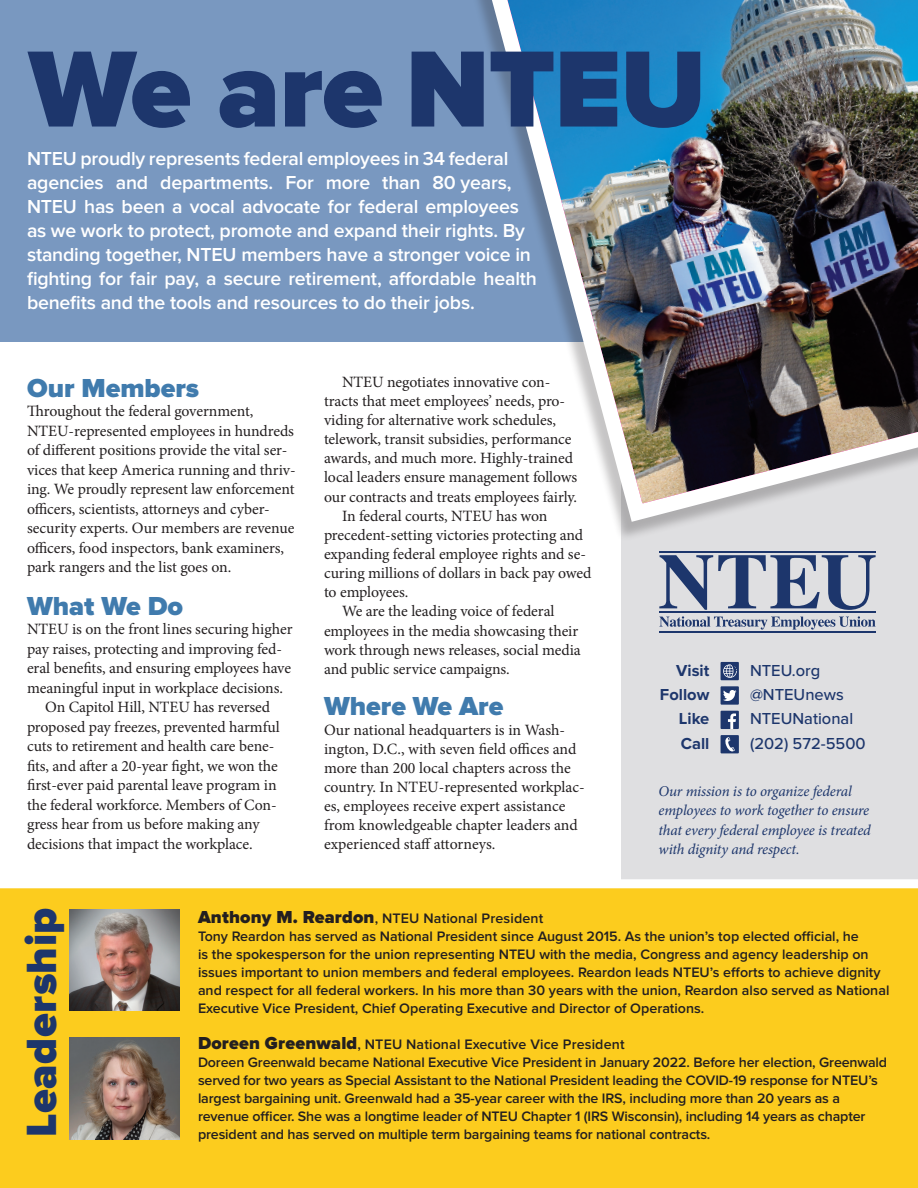
<style>
.page{position:relative;width:918px;height:1188px;background:#fff}
.page>*{position:absolute;margin:0;border:0;box-sizing:border-box;transform-origin:0 0}
.t1{font:900 112.35px "Proxima Nova";letter-spacing:-.01em;color:#1d366c}
.t2{font:900 43.8px "Proxima Nova";letter-spacing:.01em;color:#1d366c}
.t3{font:900 27px "Proxima Nova";color:#407bad}
.Opening_Para{font:600 19.5px/24px "Proxima Nova";letter-spacing:-.01em;color:#fff}
.t4{font:500 16.5px "Proxima Nova";color:#1d366c}
.t5{font:700 16.5px "Proxima Nova";color:#1d366c}
.t6{font:15.75px/19.2px "Minion Pro";letter-spacing:-.005em;color:#231f20}
.t7{font:italic 15px/19.5px "Minion Pro";letter-spacing:-.015em;color:#1d366c}
.t8{font:600 14.25px/18px "Proxima Nova";color:#231f20}
.s1{font-weight:900;font-size:18px}
</style>
<div class="page">
<div style="left:0;top:0;width:918px;height:342px;background:#7998c0"></div>
<div style="left:621px;top:342px;width:297px;height:846px;background:#dfdfe1"></div>
<div style="left:469px;top:0;width:449px;height:542px;background:#231f20;opacity:.26"></div>
<img style="left:475px;top:0;width:443px;height:531px">
<div style="left:0;top:879px;width:918px;height:309px;background:#fccc1e"></div>
<img style="left:70px;top:909px;width:109px;height:102px">
<img style="left:70px;top:1038px;width:109px;height:101px">
<svg style="left:659px;top:555px;width:217px;height:55px"></svg>
<hr style="left:659px;top:551px;width:217px;height:2px;background:#1d366c">
<hr style="left:659px;top:611px;width:217px;height:2px;background:#1d366c">
<hr style="left:659px;top:631px;width:217px;height:2px;background:#1d366c">
<svg style="left:659px;top:616px;width:217px;height:14px"></svg>
<div style="left:721px;top:711px;width:18px;height:18px;background:#1d366c"></div>
<svg style="left:728px;top:713px;width:8px;height:16px"></svg>
<div style="left:721px;top:686px;width:18px;height:19px;background:#1d366c"></div>
<svg style="left:723px;top:690px;width:13px;height:11px"></svg>
<div style="left:721px;top:735px;width:18px;height:18px;background:#1d366c"></div>
<svg style="left:725px;top:737px;width:10px;height:15px"></svg>
<div style="left:721px;top:662px;width:18px;height:18px;background:#1d366c"></div>
<svg style="left:723px;top:664px;width:14px;height:14px"></svg>
<p class="t1" style="left:29px;top:24px;width:679px">We are NTEU</p>
<p class="Opening_Para" style="left:27px;top:147px;width:511px">NTEU proudly represents federal employees in 34 federal agencies and departments. For more than 80 years, NTEU has been a vocal advocate for federal employees as we work to protect, promote and expand their rights. By standing together, NTEU members have a stronger voice in fighting for fair pay, a secure retirement, affordable health benefits and the tools and resources to do their jobs.</p>
<p class="t3" style="left:27px;top:372px;width:174px">Our Members</p>
<p class="t6" style="left:27px;top:401px;width:270px">Throughout the federal government, NTEU-represented employees in hundreds of different positions provide the vital ser&shy;vices that keep America running and thriv&shy;ing. We proudly represent law enforcement officers, scientists, attorneys and cyber&shy;security experts. Our members are revenue officers, food inspectors, bank examiners, park rangers and the list goes on.</p>
<p class="t3" style="left:27px;top:590px;width:158px">What We Do</p>
<p class="t6" style="left:27px;top:619px;width:267px">NTEU is on the front lines securing higher pay raises, protecting and improving fed&shy;eral benefits, and ensuring employees have meaningful input in workplace decisions.</p>
<p class="t6" style="left:27px;top:697px;width:254px;text-indent:18px">On Capitol Hill, NTEU has reversed proposed pay freezes, prevented harmful cuts to retirement and health care bene&shy;fits, and after a 20-year fight, we won the first-ever paid parental leave program in the federal workforce. Members of Con&shy;gress hear from us before making any decisions that impact the workplace.</p>
<p class="t6" style="left:324px;top:372px;width:255px;text-indent:18px">NTEU negotiates innovative con&shy;tracts that meet employees’ needs, pro&shy;viding for alternative work schedules, telework, transit subsidies, performance awards, and much more. Highly-trained local leaders ensure management follows our contracts and treats employees fairly.</p>
<p class="t6" style="left:324px;top:506px;width:269px;text-indent:18px">In federal courts, NTEU has won precedent-setting victories protecting and expanding federal employee rights and se&shy;curing millions of dollars in back pay owed to employees.</p>
<p class="t6" style="left:324px;top:602px;width:258px;text-indent:18px">We are the leading voice of federal employees in the media showcasing their work through news releases, social media and public service campaigns.</p>
<p class="t3" style="left:324px;top:691px;width:181px">Where We Are</p>
<p class="t6" style="left:324px;top:720px;width:262px">Our national headquarters is in Wash&shy;ington, D.C., with seven field offices and more than 200 local chapters across the country. In NTEU-represented workplac&shy;es, employees receive expert assistance from knowledgeable chapter leaders and experienced staff attorneys.</p>
<p class="t5" style="left:676px;top:660px;width:35px">Visit</p>
<p class="t5" style="left:660px;top:685px;width:51px">Follow</p>
<p class="t5" style="left:679px;top:709px;width:32px">Like</p>
<p class="t5" style="left:681px;top:733px;width:30px">Call</p>
<p class="t7" style="left:659px;top:781px;width:214px">Our mission is to organize federal employees to work together to ensure that every federal employee is treated with dignity and respect.</p>
<p class="t4" style="left:750px;top:661px;width:72px">NTEU.org</p>
<p class="t4" style="left:750px;top:685px;width:95px">@NTEUnews</p>
<p class="t4" style="left:750px;top:709px;width:105px">NTEUNational</p>
<p class="t4" style="left:750px;top:734px;width:117px">(202) 572-5500</p>
<p class="t2" style="left:16px;top:1137px;width:231px;rotate:-90deg">Leadership</p>
<p class="t8" style="left:198px;top:910px;width:347px"><span class="s1">Anthony M. Reardon</span>, NTEU National President</p>
<p class="t8" style="left:198px;top:928px;width:693px">Tony Reardon has served as National President since August 2015. As the union’s top elected official, he<br>is the spokesperson for the union representing NTEU with the media, Congress and agency leadership on issues important to union members and federal employees. Reardon leads NTEU’s efforts to achieve dignity and respect for all federal workers. In his more than 30 years with the union, Reardon also served as National Executive Vice President, Chief Operating Executive and Director of Operations.</p>
<p class="t8" style="left:198px;top:1036px;width:428px"><span class="s1">Doreen Greenwald</span>, NTEU National Executive Vice President</p>
<p class="t8" style="left:198px;top:1054px;width:691px">Doreen Greenwald became National Executive Vice President in January 2022. Before her election, Greenwald served for two years as Special Assistant to the National President leading the COVID-19 response for NTEU’s largest bargaining unit. Greenwald had a 35-year career with the IRS, including more than 20 years as a revenue officer. She was a longtime leader of NTEU Chapter 1 (IRS Wisconsin), including 14 years as chapter</p>
<p class="t8" style="left:198px;top:1126px;width:514px">president and has served on multiple term bargaining teams for national contracts.</p>
</div>
